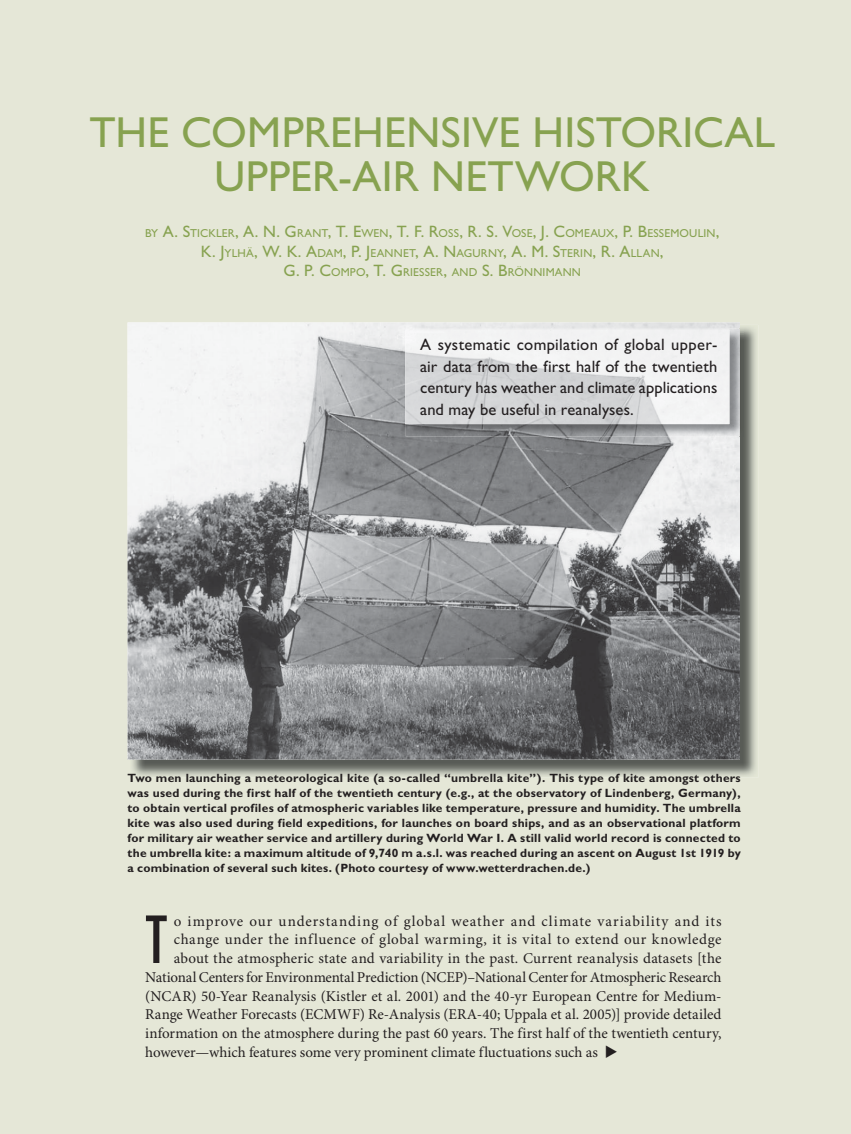
<style>
.page{position:relative;width:851px;height:1134px;background:#fff}
.page>*{position:absolute;margin:0;border:0;box-sizing:border-box;transform-origin:0 0}
.t1{font:condensed 71.1px "Gill Sans";color:#231f20}
.t2{font:43.5px/43.5px "Gill Sans";color:#87a250;text-align:center}
.t3{font:16.5px/21.8px "Gill Sans";letter-spacing:.005em;color:#231f20;text-align:justify}
.t4{font:16.5px "Gill Sans";color:#87a250}
.t5{font:15px "Minion Pro";letter-spacing:.01em;color:#231f20}
.t6{font:15px "Minion Pro";letter-spacing:-.015em;color:#231f20}
.t7{font:15px "Minion Pro";letter-spacing:.04em;color:#231f20}
.t8{font:15px "Minion Pro";letter-spacing:.06em;color:#231f20}
.t9{font:700 12px/15px "Gill Sans";letter-spacing:.02em;color:#231f20;text-align:justify}
.t10{font:11.55px "Gill Sans";letter-spacing:.015em;color:#87a250}
.s1{font-size:16.5px}
.s2{font-size:11.55px}
</style>
<div class="page">
<div style="left:0;top:0;width:850px;height:1134px;background:#e5e7d7"></div>
<img style="left:130px;top:325px;width:628px;height:453px">
<img style="left:128px;top:322px;width:612px;height:437px">
<img style="left:406px;top:329px;width:337px;height:108px">
<img style="left:405px;top:330px;width:324px;height:94px">
<h2 class="t2" style="left:89px;top:111px;width:687px">THE COMPREHENSIVE HISTORICAL<br>UPPER-AIR NETWORK</h2>
<p class="t10" style="left:145px;top:227px;width:575px">BY <span class="s1">A. S</span>TICKLER<span class="s1">, A. N. G</span>RANT<span class="s1">, T. E</span>WEN<span class="s1">, T. F. R</span>OSS<span class="s1">, R. S. V</span>OSE<span class="s1">, J. C</span>OMEAUX<span class="s1">, P. B</span>ESSEMOULIN<span class="s1">,</span></p>
<h3 class="t4" style="left:201px;top:242px;width:464px">K. J<span class="s2">YLHÄ</span>, W. K. A<span class="s2">DAM</span>, P. J<span class="s2">EANNET</span>, A. N<span class="s2">AGURNY</span>, A. M. S<span class="s2">TERIN</span>, R. A<span class="s2">LLAN</span>,</h3>
<p class="t10" style="left:283px;top:266px;width:299px"><span class="s1">G. P. C</span>OMPO<span class="s1">, T. G</span>RIESSER<span class="s1">,</span> AND <span class="s1">S. B</span>RÖNNIMANN</p>
<h3 class="t3" style="left:420px;top:333px;width:298px">A systematic compilation of global upper&shy;air data from the first half of the twentieth century has weather and climate applications and may be useful in reanalyses.</h3>
<p class="t9" style="left:128px;top:771px;width:614px">Two men launching a meteorological kite (a so-called “umbrella kite”). This type of kite amongst others was used during the first half of the twentieth century (e.g., at the observatory of Lindenberg, Germany), to obtain vertical profiles of atmospheric variables like temperature, pressure and humidity. The umbrella kite was also used during field expeditions, for launches on board ships, and as an observational platform for military air weather service and artillery during World War I. A still valid world record is connected to the umbrella kite: a maximum altitude of 9,740 m a.s.l. was reached during an ascent on August 1st 1919 by a combination of several such kites. (Photo courtesy of www.wetterdrachen.de.)</p>
<h1 class="t1" style="left:145px;top:901px;width:24px">T</h1>
<p class="t8" style="left:174px;top:912px;width:549px">o improve our understanding of global weather and climate variability and its</p>
<p class="t7" style="left:174px;top:930px;width:549px">change under the influence of global warming, it is vital to extend our knowledge</p>
<p class="t5" style="left:174px;top:949px;width:549px">about the atmospheric state and variability in the past. Current reanalysis datasets [the</p>
<p class="t6" style="left:145px;top:968px;width:577px">National Centers for Environmental Prediction (NCEP)–National Center for Atmospheric Research</p>
<p class="t5" style="left:145px;top:987px;width:578px">(NCAR) 50-Year Reanalysis (Kistler et al. 2001) and the 40-yr European Centre for Medium-</p>
<p class="t5" style="left:145px;top:1005px;width:577px">Range Weather Forecasts (ECMWF) Re-Analysis (ERA-40; Uppala et al. 2005)] provide detailed</p>
<p class="t5" style="left:145px;top:1024px;width:577px">information on the atmosphere during the past 60 years. The first half of the twentieth century,</p>
<p class="t5" style="left:145px;top:1043px;width:474px">however—which features some very prominent climate fluctuations such as ◆</p>
</div>
